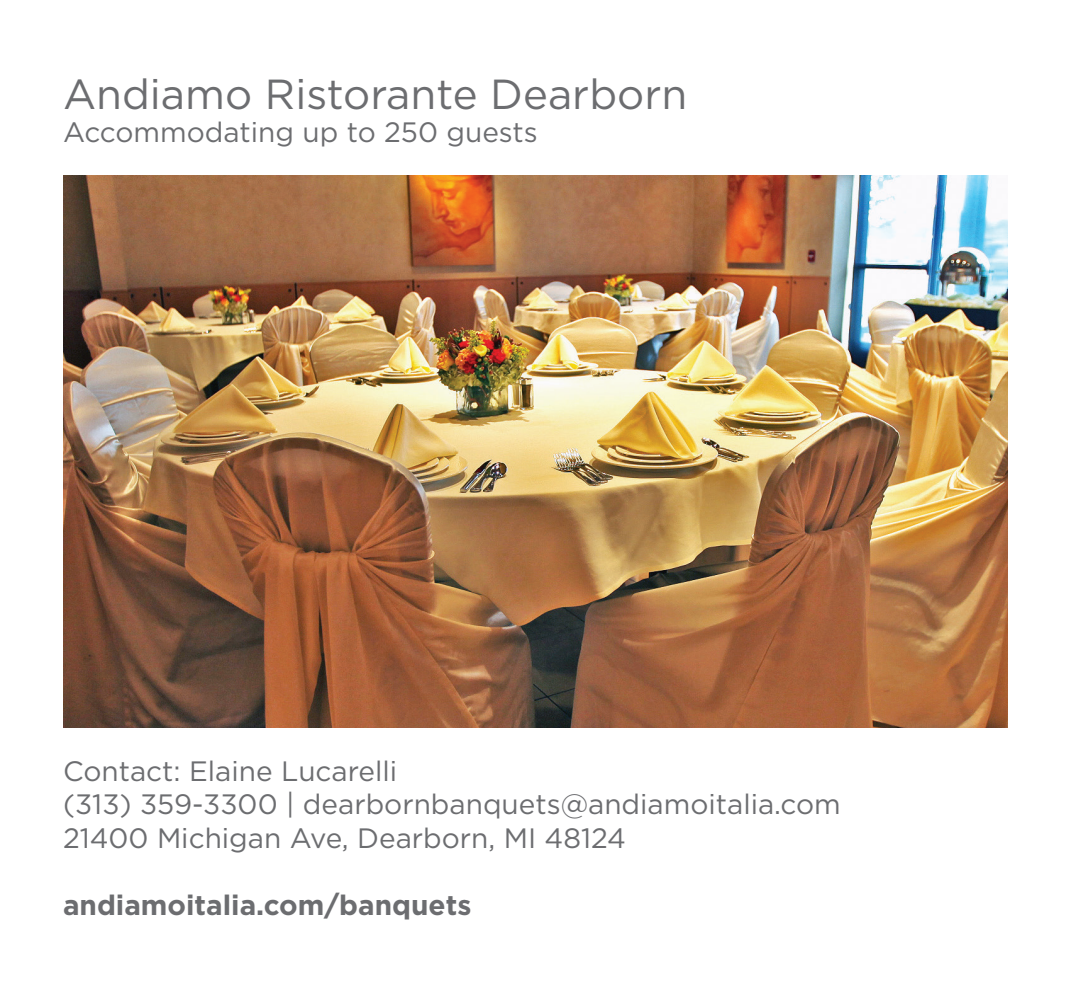
<style>
.page{position:relative;width:1071px;height:1008px;background:#fff}
.page>*{position:absolute;margin:0;border:0;box-sizing:border-box;transform-origin:0 0}
.t1{font:42px "Gotham";color:#6c6d70}
.t2{font:28px "Gotham";color:#6c6d70}
.t3{font:700 28px "Gotham";color:#6c6d70}
</style>
<div class="page">
<img style="left:63px;top:176px;width:945px;height:552px">
<p class="t1" style="left:63px;top:67px;width:626px">Andiamo Ristorante Dearborn</p>
<p class="t2" style="left:63px;top:115px;width:476px">Accommodating up to 250 guests</p>
<p class="t2" style="left:63px;top:753px;width:336px">Contact: Elaine Lucarelli</p>
<p class="t2" style="left:63px;top:787px;width:779px">(313) 359-3300 | dearbornbanquets@andiamoitalia.com</p>
<p class="t2" style="left:63px;top:820px;width:564px">21400 Michigan Ave, Dearborn, MI 48124</p>
<p class="t3" style="left:63px;top:887px;width:410px">andiamoitalia.com/banquets</p>
</div>
